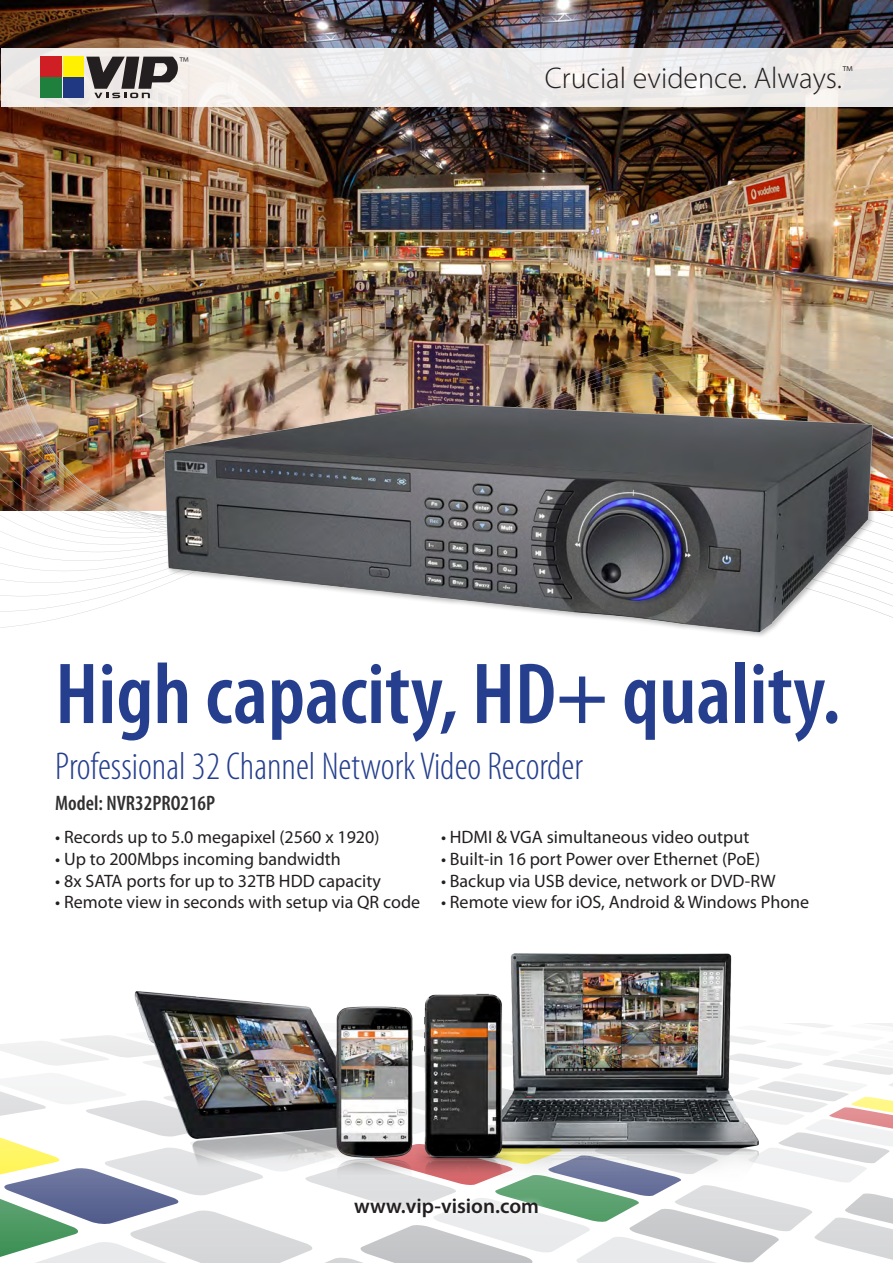
<style>
.page{position:relative;width:893px;height:1263px;background:#fff}
.page>*{position:absolute;margin:0;border:0;box-sizing:border-box;transform-origin:0 0}
.t1{font:600 condensed 87.45px "Myriad Pro";color:#253f8e}
.t2{font:300 condensed 39px "Myriad Pro";color:#253f8e}
.t3{font:300 30px "Myriad Pro";color:#231f20}
.t4{font:600 condensed 21px "Myriad Pro";color:#312f30}
.t5{font:600 21px "Myriad Pro";color:#231f20}
.t6{font:18px "Myriad Pro";color:#231f20}
.t7{font:300 15.75px "Myriad Pro";color:#231f20}
</style>
<div class="page">
<svg style="left:0;top:1024px;width:893px;height:239px"></svg>
<img style="left:0;top:0;width:893px;height:510px">
<img style="left:0;top:277px;width:256px;height:351px">
<div style="left:1px;top:48px;width:891px;height:59px;background:linear-gradient(to bottom,#edebea,#eeebe9)"></div>
<img style="left:161px;top:399px;width:716px;height:237px">
<svg style="left:86px;top:57px;width:92px;height:41px;background:#807b7b"></svg>
<div style="left:41px;top:57px;width:21px;height:20px;background:#d01e25"></div>
<div style="left:41px;top:78px;width:21px;height:20px;background:#1f7f3d"></div>
<div style="left:63px;top:57px;width:21px;height:20px;background:#fff101"></div>
<div style="left:63px;top:78px;width:21px;height:20px;background:#203882"></div>
<img style="left:130px;top:953px;width:633px;height:253px">
<div style="left:348px;top:1191px;width:197px;height:33px;background:#fff;opacity:.75"></div>
<p class="t7" style="left:179px;top:54px;width:11px">™</p>
<p class="t3" style="left:545px;top:61px;width:309px">Crucial evidence. Always.<sup>™</sup></p>
<p class="t1" style="left:55px;top:646px;width:787px">High capacity, HD+ quality.</p>
<p class="t2" style="left:55px;top:745px;width:529px">Professional 32 Channel Network Video Recorder</p>
<p class="t4" style="left:55px;top:791px;width:161px">Model: NVR32PRO216P</p>
<p class="t6" style="left:55px;top:826px;width:326px">• Records up to 5.0 megapixel (2560 x 1920)</p>
<p class="t6" style="left:55px;top:848px;width:287px">• Up to 200Mbps incoming bandwidth</p>
<p class="t6" style="left:55px;top:869px;width:327px">• 8x SATA ports for up to 32TB HDD capacity</p>
<p class="t6" style="left:55px;top:891px;width:366px">• Remote view in seconds with setup via QR code</p>
<p class="t6" style="left:441px;top:826px;width:310px">• HDMI &amp; VGA simultaneous video output</p>
<p class="t6" style="left:441px;top:848px;width:321px">• Built-in 16 port Power over Ethernet (PoE)</p>
<p class="t6" style="left:441px;top:869px;width:336px">• Backup via USB device, network or DVD-RW</p>
<p class="t6" style="left:441px;top:891px;width:370px">• Remote view for iOS, Android &amp; Windows Phone</p>
<p class="t5" style="left:354px;top:1193px;width:186px">www.vip-vision.com</p>
</div>
